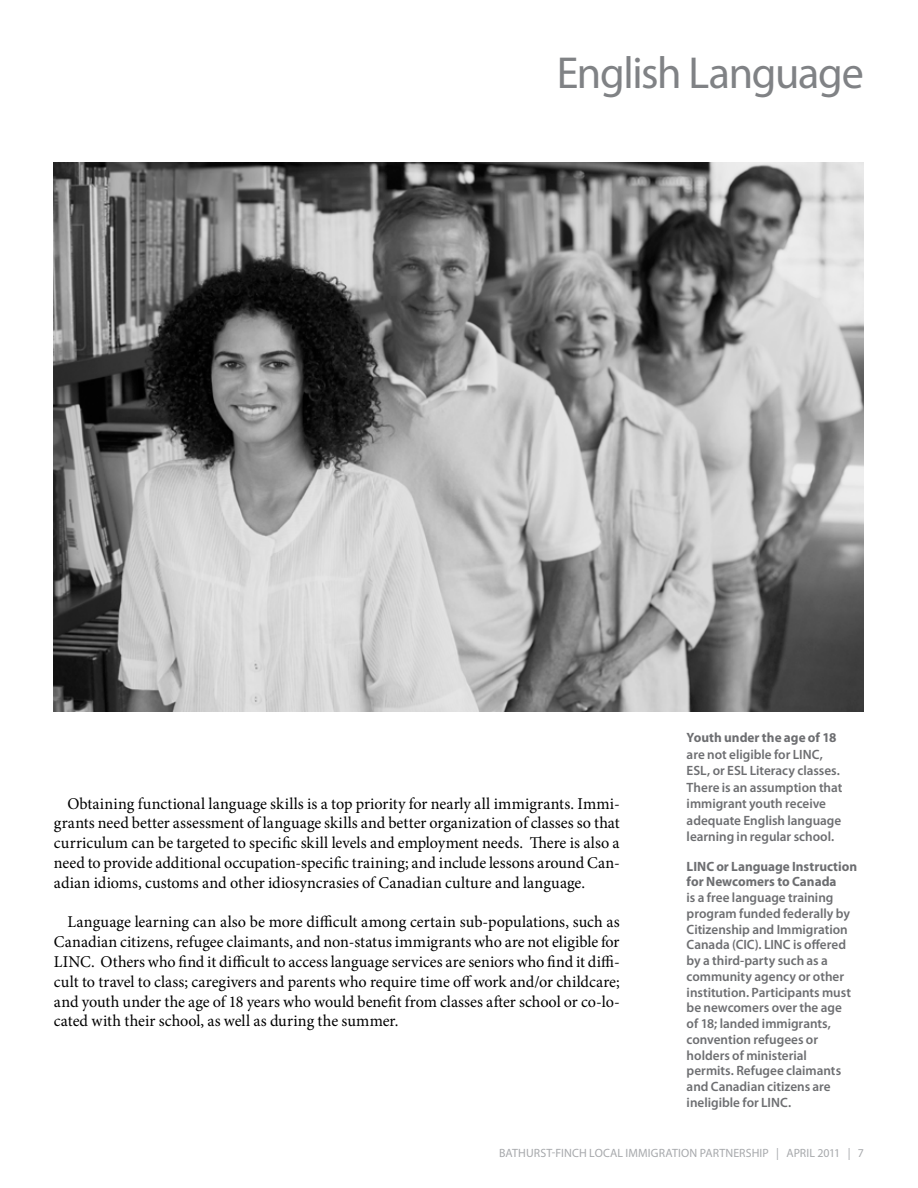
<style>
.page{position:relative;width:918px;height:1188px;background:#fff}
.page>*{position:absolute;margin:0;border:0;box-sizing:border-box;transform-origin:0 0}
.t1{font:45px "Myriad Pro";color:#808285}
.t2{font:16.5px/19.8px "Minion Pro";color:#000;text-align:justify}
.t3{font:600 13.5px/15.8px "Myriad Pro";color:#6d6e71}
.t4{font:700 13.5px/15.8px "Myriad Pro";color:#6d6e71}
.t5{font:12px "Myriad Pro";letter-spacing:.01em;color:#a7a9ac}
</style>
<div class="page">
<img style="left:54px;top:162px;width:810px;height:550px">
<h1 class="t1" style="left:557px;top:45px;width:308px">ENGLISH LANGUAGE</h1>
<p class="t2" style="left:54px;top:794px;width:567px;text-indent:14px">Obtaining functional language skills is a top priority for nearly all immigrants. Immi&shy;grants need better assessment of language skills and better organization of classes so that curriculum can be targeted to specific skill levels and employment needs. There is also a need to provide additional occupation-specific training; and include lessons around Can&shy;adian idioms, customs and other idiosyncrasies of Canadian culture and language.</p>
<p class="t2" style="left:54px;top:912px;width:567px;text-indent:14px">Language learning can also be more difficult among certain sub-populations, such as Canadian citizens, refugee claimants, and non-status immigrants who are not eligible for LINC. Others who find it difficult to access language services are seniors who find it diffi&shy;cult to travel to class; caregivers and parents who require time off work and/or childcare; and youth under the age of 18 years who would benefit from classes after school or co-lo&shy;cated with their school, as well as during the summer.</p>
<p class="t4" style="left:687px;top:729px;width:151px">Youth under the age of 18</p>
<p class="t3" style="left:687px;top:746px;width:157px;line-height:16.5px">are not eligible for LINC,<br>ESL, or ESL Literacy classes.<br>There is an assumption that immigrant youth receive adequate English language learning in regular school.</p>
<p class="t4" style="left:687px;top:858px;width:172px">LINC or Language Instruction for Newcomers to Canada</p>
<p class="t3" style="left:687px;top:889px;width:166px">is a free language training program funded federally by<br>Citizenship and Immigration<br>Canada (CIC). LINC is offered by a third-party such as a community agency or other institution. Participants must be newcomers over the age of 18; landed immigrants, convention refugees or holders of ministerial permits. Refugee claimants and Canadian citizens are ineligible for LINC.</p>
<p class="t5" style="left:499px;top:1146px;width:366px">BATHURST-FINCH LOCAL IMMIGRATION PARTNERSHIP | APRIL 2011 | 7</p>
</div>
